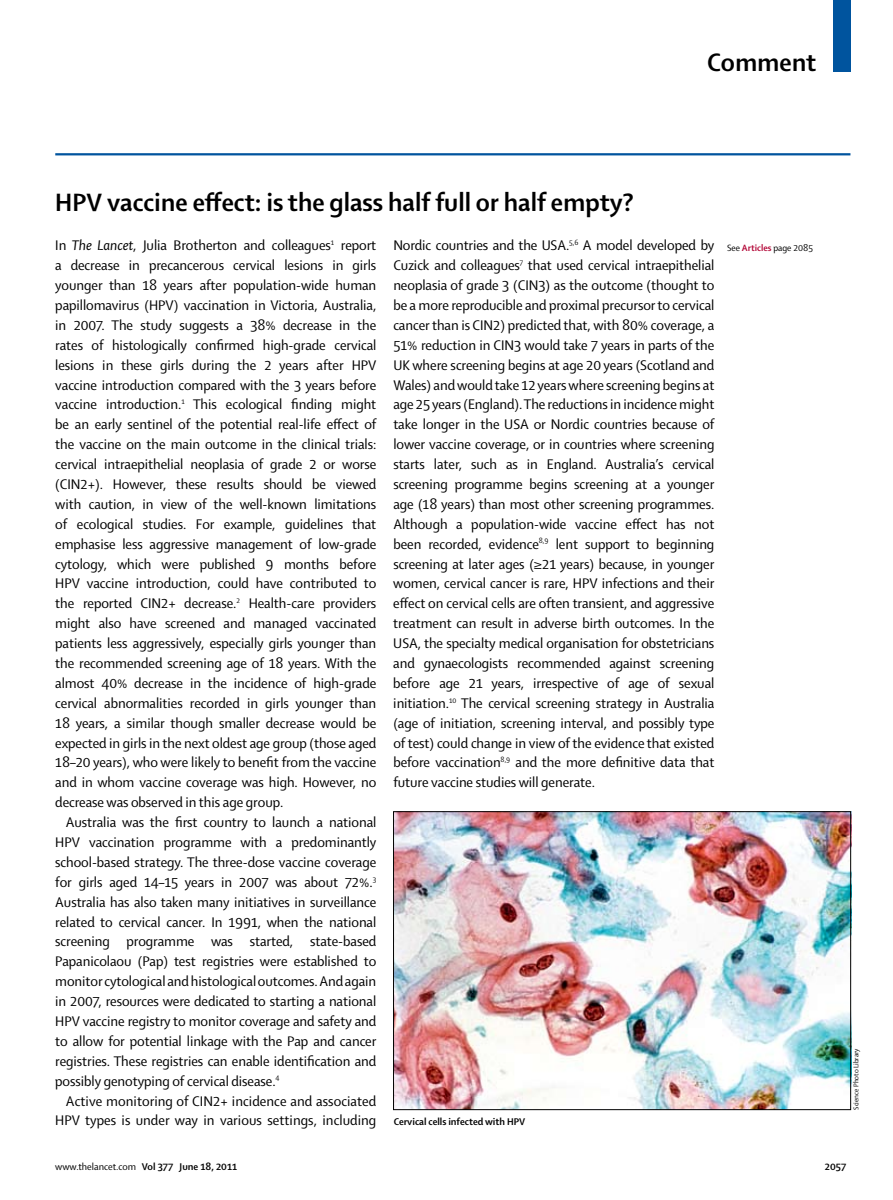
<style>
.page{position:relative;width:893px;height:1200px;background:#fff}
.page>*{position:absolute;margin:0;border:0;box-sizing:border-box;transform-origin:0 0}
.t1{font:700 27px "Shaker 2 Lancet";color:#000}
.t2{font:15px/19.8px "Shaker 2 Lancet";letter-spacing:-.005em;color:#000;text-align:justify}
.t3{font:10.5px "Shaker 2 Lancet";color:#000}
.t4{font:700 10.5px "Shaker 2 Lancet";color:#000}
.t5{font:9.75px "Shaker 2 Lancet";color:#000}
.t6{font:7.5px "Shaker 2 Lancet";color:#000}
.s1{font-style:italic}
.s2{font-family:"Scala Lancet Pro"}
.s3{font-weight:700;color:#b30838}
.s4{font-weight:700}
</style>
<div class="page">
<div style="left:833px;top:0;width:17px;height:71px;background:#00549e"></div>
<hr style="left:55px;top:153px;width:795px;height:2px;background:#00549e">
<img style="left:395px;top:813px;width:454px;height:294px">
<div style="left:393px;top:811px;width:458px;height:298px;border:1px solid #000"></div>
<p class="t1" style="left:707px;top:45px;width:111px">Comment</p>
<p class="t1" style="left:55px;top:184px;width:580px">HPV vaccine effect: is the glass half full or half empty?</p>
<p class="t2" style="left:55px;top:235px;width:323px">In <span class="s1">The Lancet</span>, Julia Brotherton and colleagues<sup>1</sup> report</p>
<p class="t2" style="left:55px;top:255px;width:323px">a decrease in precancerous cervical lesions in girls</p>
<p class="t2" style="left:55px;top:274px;width:323px">younger than 18 years after population-wide human</p>
<p class="t2" style="left:55px;top:294px;width:323px">papillomavirus (HPV) vaccination in Victoria, Australia,</p>
<p class="t2" style="left:55px;top:314px;width:323px">in 2007. The study suggests a 38% decrease in the</p>
<p class="t2" style="left:55px;top:334px;width:323px">rates of histologically confirmed high-grade cervical</p>
<p class="t2" style="left:55px;top:354px;width:323px">lesions in these girls during the 2 years after HPV</p>
<p class="t2" style="left:55px;top:374px;width:322px">vaccine introduction compared with the 3 years before</p>
<p class="t2" style="left:55px;top:394px;width:323px">vaccine introduction.<sup>1</sup> This ecological finding might</p>
<p class="t2" style="left:55px;top:414px;width:323px">be an early sentinel of the potential real-life effect of</p>
<p class="t2" style="left:55px;top:433px;width:323px">the vaccine on the main outcome in the clinical trials:</p>
<p class="t2" style="left:55px;top:453px;width:322px">cervical intraepithelial neoplasia of grade 2 or worse</p>
<p class="t2" style="left:55px;top:473px;width:323px">(CIN2+). However, these results should be viewed</p>
<p class="t2" style="left:55px;top:493px;width:323px">with caution, in view of the well-known limitations</p>
<p class="t2" style="left:55px;top:513px;width:323px">of ecological studies. For example, guidelines that</p>
<p class="t2" style="left:55px;top:533px;width:323px">emphasise less aggressive management of low-grade</p>
<p class="t2" style="left:55px;top:553px;width:322px">cytology, which were published 9 months before</p>
<p class="t2" style="left:55px;top:573px;width:323px">HPV vaccine introduction, could have contributed to</p>
<p class="t2" style="left:55px;top:592px;width:323px">the reported CIN2+ decrease.<sup>2</sup> Health-care providers</p>
<p class="t2" style="left:55px;top:612px;width:323px">might also have screened and managed vaccinated</p>
<p class="t2" style="left:55px;top:632px;width:323px">patients less aggressively, especially girls younger than</p>
<p class="t2" style="left:55px;top:652px;width:323px">the recommended screening age of 18 years. With the</p>
<p class="t2" style="left:55px;top:672px;width:323px">almost 40% decrease in the incidence of high-grade</p>
<p class="t2" style="left:55px;top:692px;width:323px">cervical abnormalities recorded in girls younger than</p>
<p class="t2" style="left:55px;top:712px;width:322px">18 years, a similar though smaller decrease would be</p>
<p class="t2" style="left:55px;top:732px;width:323px">expected in girls in the next oldest age group (those aged</p>
<p class="t2" style="left:55px;top:751px;width:323px">18–20 years), who were likely to benefit from the vaccine</p>
<p class="t2" style="left:55px;top:771px;width:323px">and in whom vaccine coverage was high. However, no</p>
<p class="t2" style="left:55px;top:791px;width:230px">decrease was observed in this age group.</p>
<p class="t2" style="left:66px;top:811px;width:312px">Australia was the first country to launch a national</p>
<p class="t2" style="left:55px;top:831px;width:323px">HPV vaccination programme with a predominantly</p>
<p class="t2" style="left:55px;top:851px;width:323px">school-based strategy. The three-dose vaccine coverage</p>
<p class="t2" style="left:55px;top:871px;width:323px">for girls aged 14–15 years in 2007 was about 72%.<sup>3</sup></p>
<p class="t2" style="left:55px;top:891px;width:323px">Australia has also taken many initiatives in surveillance</p>
<p class="t2" style="left:55px;top:910px;width:323px">related to cervical cancer. In 1991, when the national</p>
<p class="t2" style="left:55px;top:930px;width:323px">screening programme was started, state-based</p>
<p class="t2" style="left:55px;top:950px;width:322px">Papanicolaou (Pap) test registries were established to</p>
<p class="t2" style="left:55px;top:970px;width:323px">monitor cytological and histological outcomes. And again</p>
<p class="t2" style="left:55px;top:990px;width:322px">in 2007, resources were dedicated to starting a national</p>
<p class="t2" style="left:55px;top:1010px;width:323px">HPV vaccine registry to monitor coverage and safety and</p>
<p class="t2" style="left:55px;top:1030px;width:323px">to allow for potential linkage with the Pap and cancer</p>
<p class="t2" style="left:55px;top:1050px;width:323px">registries. These registries can enable identification and</p>
<p class="t2" style="left:55px;top:1069px;width:226px">possibly genotyping of cervical disease.<sup>4</sup></p>
<p class="t2" style="left:66px;top:1089px;width:312px">Active monitoring of CIN2+ incidence and associated</p>
<p class="t2" style="left:55px;top:1109px;width:323px">HPV types is under way in various settings, including</p>
<p class="t2" style="left:393px;top:235px;width:323px">Nordic countries and the USA.<sup>5,6</sup> A model developed by Cuzick and colleagues<sup>7</sup> that used cervical intraepithelial neoplasia of grade 3 (CIN3) as the outcome (thought to be a more reproducible and proximal precursor to cervical cancer than is CIN2) predicted that, with 80% coverage, a 51% reduction in CIN3 would take 7 years in parts of the UK where screening begins at age 20 years (Scotland and Wales) and would take 12 years where screening begins at age 25 years (England). The reductions in incidence might take longer in the USA or Nordic countries because of lower vaccine coverage, or in countries where screening starts later, such as in England. Australia’s cervical screening programme begins screening at a younger age (18 years) than most other screening programmes.<br>Although a population-wide vaccine effect has not been recorded, evidence<sup>8,9</sup> lent support to beginning screening at later ages (<span class="s2">≥</span>21 years) because, in younger women, cervical cancer is rare, HPV infections and their effect on cervical cells are often transient, and aggressive treatment can result in adverse birth outcomes. In the USA, the specialty medical organisation for obstetricians and gynaecologists recommended against screening before age 21 years, irrespective of age of sexual initiation.<sup>10</sup> The cervical screening strategy in Australia (age of initiation, screening interval, and possibly type of test) could change in view of the evidence that existed before vaccination<sup>8,9</sup> and the more definitive data that future vaccine studies will generate.</p>
<p class="t5" style="left:727px;top:241px;width:87px">See <span class="s3">Articles</span> page 2085</p>
<p class="t4" style="left:394px;top:1114px;width:133px">Cervical cells infected with HPV</p>
<p class="t6" style="left:851px;top:1109px;width:63px;rotate:-90deg">Science Photo Library</p>
<p class="t3" style="left:55px;top:1159px;width:183px">www.thelancet.com <span class="s4">Vol 377 June 18, 2011</span></p>
<p class="t4" style="left:825px;top:1159px;width:23px">2057</p>
</div>
